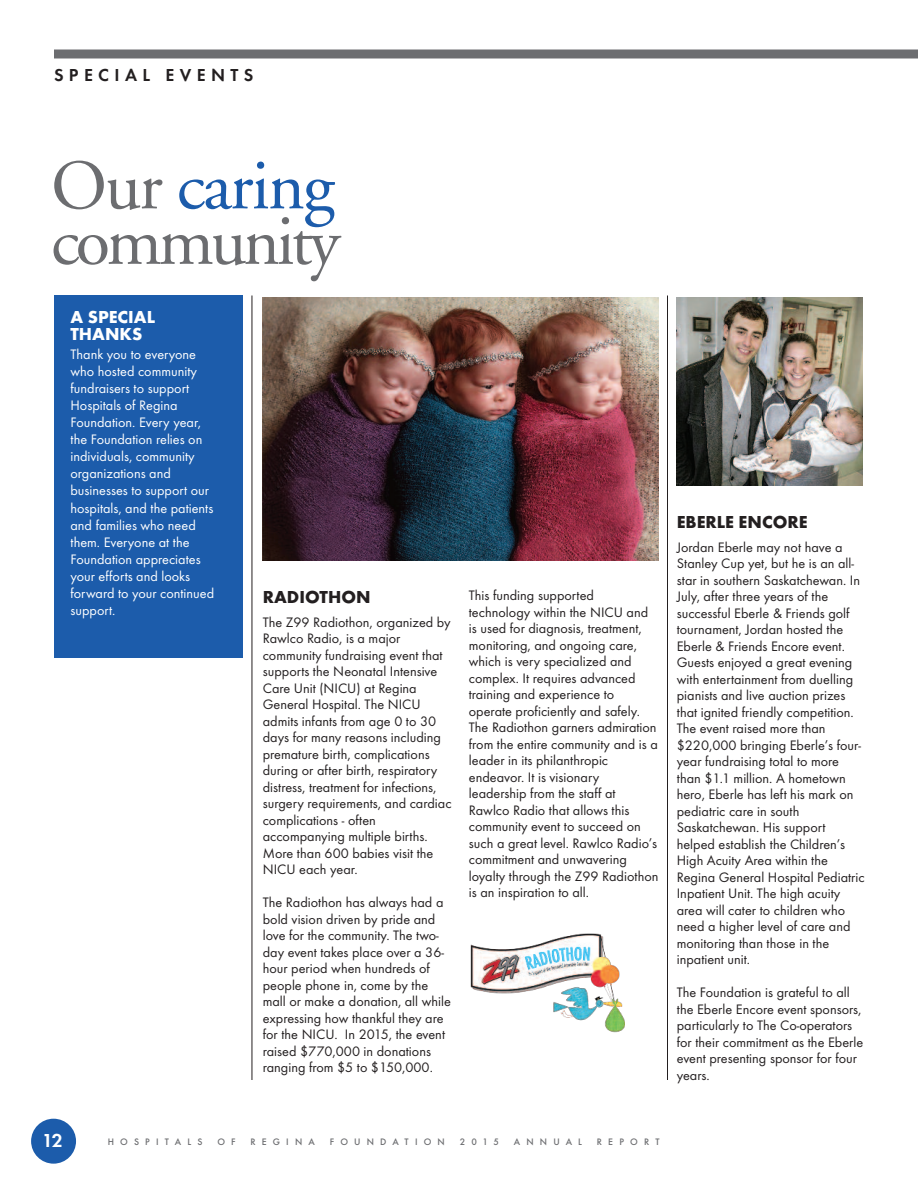
<style>
.page{position:relative;width:918px;height:1188px;background:#fff}
.page>*{position:absolute;margin:0;border:0;box-sizing:border-box;transform-origin:0 0}
.t1{font:70.5px/55.5px "Adobe Garamond";letter-spacing:-.05em;color:#6c6d70}
.t2{font:600 19.5px "Futura T";color:#fff}
.t3{font:700 18px "Futura T";color:#231f20}
.t4{font:700 18px/16.5px "Futura T";color:#fff}
.t5{font:600 18px "Futura T";letter-spacing:.3em;color:#231f20}
.t6{font:14.25px/16.5px "Futura T";color:#231f20}
.t7{font:14.25px/17.1px "Futura T";color:#fff}
.t8{font:500 9.75px "Futura T";letter-spacing:.635em;color:#6c6d70}
.s1{color:#1c5cab}
</style>
<div class="page">
<div style="left:54px;top:296px;width:189px;height:362px;background:#1c5cab"></div>
<div style="left:31px;top:1119px;width:45px;height:45px;background:#1c5cab;border-radius:50%"></div>
<div style="left:54px;top:50px;width:864px;height:8px;background:#6c6d70"></div>
<img style="left:263px;top:297px;width:396px;height:264px">
<img style="left:677px;top:297px;width:185px;height:189px">
<img style="left:470px;top:933px;width:155px;height:100px">
<hr style="left:252px;top:295px;width:1px;height:785px;background:#231f20">
<hr style="left:667px;top:296px;width:1px;height:784px;background:#231f20">
<p class="t5" style="left:54px;top:64px;width:201px">SPECIAL EVENTS</p>
<h1 class="t1" style="left:51px;top:164px;width:290px">Our <span class="s1">caring </span>community</h1>
<p class="t4" style="left:70px;top:309px;width:86px">A SPECIAL<br>THANKS</p>
<p class="t7" style="left:70px;top:345px;width:145px">Thank you to everyone who hosted community fundraisers to support<br>Hospitals of Regina<br>Foundation. Every year, the Foundation relies on individuals, community organizations and businesses to support our hospitals, and the patients and families who need them. Everyone at the<br>Foundation appreciates your efforts and looks forward to your continued support.</p>
<p class="t3" style="left:263px;top:586px;width:109px">RADIOTHON</p>
<p class="t6" style="left:263px;top:614px;width:190px">The Z99 Radiothon, organized by<br>Rawlco Radio, is a major community fundraising event that supports the Neonatal Intensive<br>Care Unit (NICU) at Regina<br>General Hospital. The NICU admits infants from age 0 to 30 days for many reasons including premature birth, complications during or after birth, respiratory distress, treatment for infections, surgery requirements, and cardiac complications - often accompanying multiple births.<br>More than 600 babies visit the<br>NICU each year.</p>
<p class="t6" style="left:263px;top:894px;width:190px">The Radiothon has always had a bold vision driven by pride and love for the community. The two&shy;day event takes place over a 36- hour period when hundreds of people phone in, come by the mall or make a donation, all while expressing how thankful they are for the NICU. In 2015, the event raised $770,000 in donations ranging from $5 to $150,000.</p>
<p class="t6" style="left:469px;top:587px;width:191px">This funding supported technology within the NICU and is used for diagnosis, treatment, monitoring, and ongoing care, which is very specialized and complex. It requires advanced training and experience to operate proficiently and safely.<br>The Radiothon garners admiration from the entire community and is a leader in its philanthropic endeavor. It is visionary leadership from the staff at<br>Rawlco Radio that allows this community event to succeed on such a great level. Rawlco Radio’s commitment and unwavering loyalty through the Z99 Radiothon is an inspiration to all.</p>
<p class="t3" style="left:677px;top:511px;width:132px">EBERLE ENCORE</p>
<p class="t6" style="left:677px;top:539px;width:189px">Jordan Eberle may not have a<br>Stanley Cup yet, but he is an all&shy;star in southern Saskatchewan. In<br>July, after three years of the successful Eberle &amp; Friends golf tournament, Jordan hosted the<br>Eberle &amp; Friends Encore event.<br>Guests enjoyed a great evening with entertainment from duelling pianists and live auction prizes that ignited friendly competition.<br>The event raised more than $220,000 bringing Eberle’s four&shy;year fundraising total to more than $1.1 million. A hometown hero, Eberle has left his mark on pediatric care in south<br>Saskatchewan. His support helped establish the Children’s<br>High Acuity Area within the<br>Regina General Hospital Pediatric<br>Inpatient Unit. The high acuity area will cater to children who need a higher level of care and monitoring than those in the inpatient unit.</p>
<p class="t6" style="left:677px;top:984px;width:188px">The Foundation is grateful to all the Eberle Encore event sponsors, particularly to The Co-operators for their commitment as the Eberle event presenting sponsor for four years.</p>
<h2 class="t2" style="left:42px;top:1129px;width:22px">12</h2>
<p class="t8" style="left:108px;top:1136px;width:96px">HOSPITALS</p>
<p class="t8" style="left:217px;top:1136px;width:20px">O F</p>
<p class="t8" style="left:250px;top:1136px;width:66px">REGINA</p>
<p class="t8" style="left:330px;top:1136px;width:117px">FOUNDATION</p>
<p class="t8" style="left:460px;top:1136px;width:41px">2015</p>
<p class="t8" style="left:514px;top:1136px;width:70px">ANNUAL</p>
<p class="t8" style="left:597px;top:1136px;width:64px">REPORT</p>
</div>
